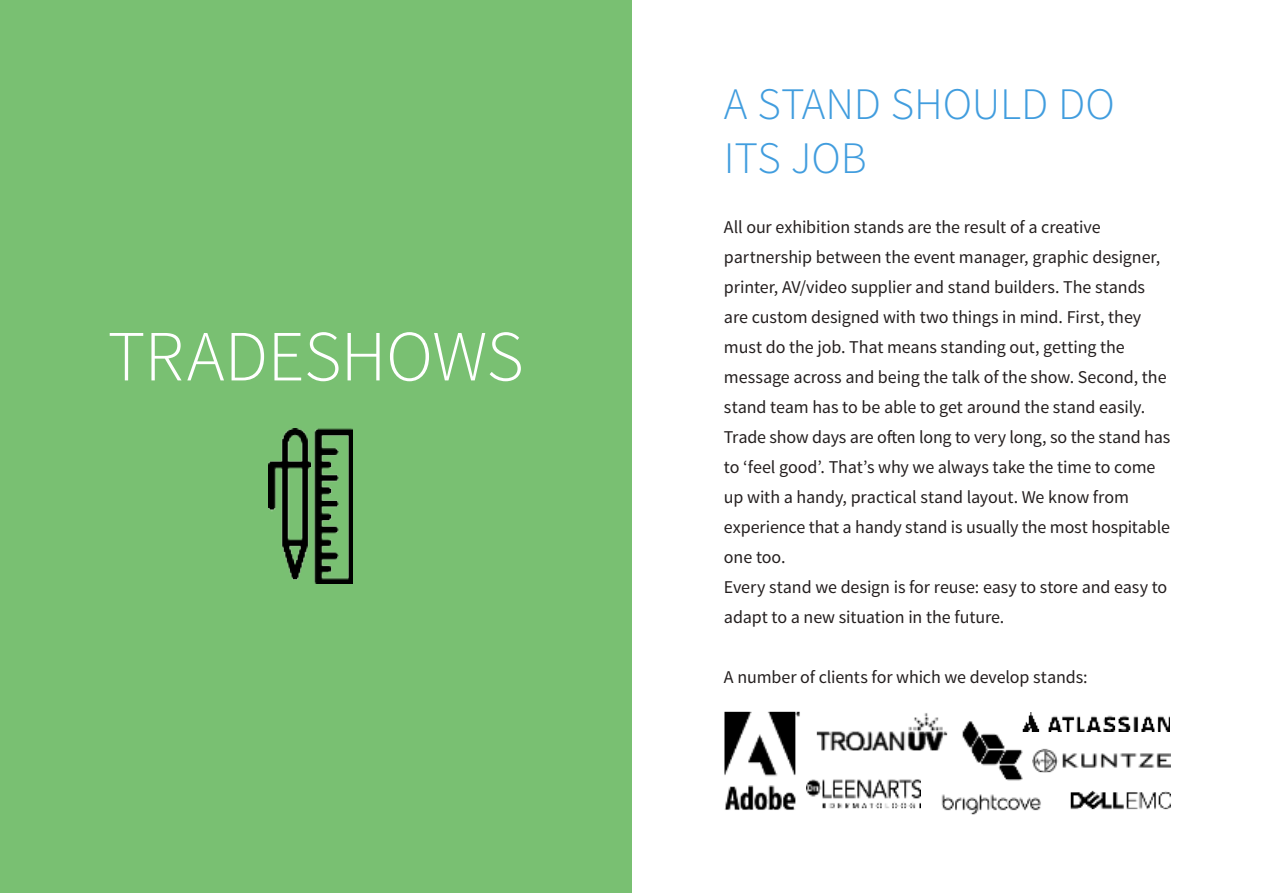
<style>
.page{position:relative;width:1263px;height:893px;background:#fff}
.page>*{position:absolute;margin:0;border:0;box-sizing:border-box;transform-origin:0 0}
.t1{font:300 72px "Source Sans Pro";letter-spacing:-.01em;color:#fff}
.t2{font:300 45px/54px "Source Sans Pro";letter-spacing:-.005em;color:#419dde}
.t3{font:18px/30px "Source Sans Pro";letter-spacing:-.005em;color:#241f1f}
</style>
<div class="page">
<div style="left:0;top:0;width:631px;height:893px;background:#79c072"></div>
<img style="left:1028px;top:713px;width:141px;height:18px">
<img style="left:1070px;top:790px;width:100px;height:20px">
<img style="left:724px;top:711px;width:76px;height:99px">
<img style="left:1063px;top:753px;width:107px;height:15px">
<img style="left:816px;top:713px;width:123px;height:38px">
<img style="left:806px;top:779px;width:115px;height:30px">
<img style="left:923px;top:718px;width:140px;height:97px">
<img style="left:268px;top:428px;width:84px;height:156px">
<h1 class="t1" style="left:108px;top:330px;width:418px">TRADESHOWS</h1>
<h2 class="t2" style="left:724px;top:79px;width:392px">A STAND SHOULD DO<br>ITS JOB</h2>
<p class="t3" style="left:724px;top:212px;width:448px">All our exhibition stands are the result of a creative partnership between the event manager, graphic designer, printer, AV/video supplier and stand builders. The stands are custom designed with two things in mind. First, they must do the job. That means standing out, getting the message across and being the talk of the show. Second, the stand team has to be able to get around the stand easily.<br>Trade show days are oten long to very long, so the stand has to ‘feel good’. That’s why we always take the time to come up with a handy, practical stand layout. We know from experience that a handy stand is usually the most hospitable one too.<br>Every stand we design is for reuse: easy to store and easy to adapt to a new situation in the future.</p>
<p class="t3" style="left:724px;top:662px;width:365px">A number of clients for which we develop stands:</p>
</div>
